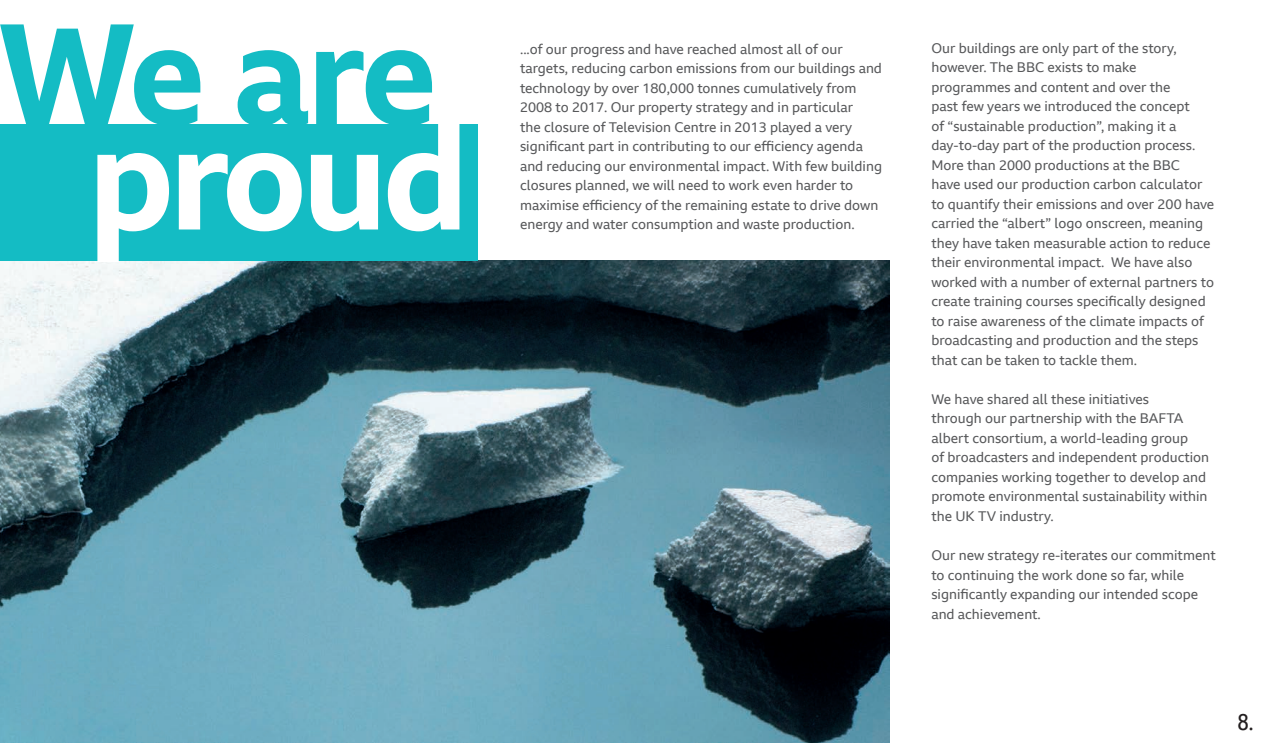
<style>
.page{position:relative;width:1262px;height:743px;background:#fff}
.page>*{position:absolute;margin:0;border:0;box-sizing:border-box;transform-origin:0 0}
.t1{font:700 144px "BBC Reith Sans";letter-spacing:-.04em;color:#fff}
.t2{font:700 139.5px "BBC Reith Sans";color:#14bcc4}
.t3{font:22.5px "BBC Reith Sans Cd";color:#231f20}
.t4{font:13.5px/19.5px "BBC Reith Sans";color:#57585a}
</style>
<div class="page">
<img style="left:0;top:260px;width:889px;height:482px">
<div style="left:0;top:124px;width:478px;height:136px;background:#14bcc4"></div>
<h2 class="t2" style="left:-2px;top:-15px;width:441px">We are</h2>
<h1 class="t1" style="left:88px;top:86px;width:383px">proud</h1>
<p class="t4" style="left:520px;top:39px;width:363px">...of our progress and have reached almost all of our targets, reducing carbon emissions from our buildings and technology by over 180,000 tonnes cumulatively from 2008 to 2017. Our property strategy and in particular<br>the closure of Television Centre in 2013 played a very significant part in contributing to our efficiency agenda and reducing our environmental impact. With few building closures planned, we will need to work even harder to maximise efficiency of the remaining estate to drive down energy and water consumption and waste production.</p>
<p class="t4" style="left:931px;top:38px;width:284px">Our buildings are only part of the story, however. The BBC exists to make programmes and content and over the<br>past few years we introduced the concept<br>of “sustainable production”, making it a day-to-day part of the production process.<br>More than 2000 productions at the BBC<br>have used our production carbon calculator to quantify their emissions and over 200 have carried the “albert” logo onscreen, meaning they have taken measurable action to reduce their environmental impact. We have also worked with a number of external partners to create training courses specifically designed to raise awareness of the climate impacts of broadcasting and production and the steps that can be taken to tackle them.</p>
<p class="t4" style="left:931px;top:389px;width:279px">We have shared all these initiatives<br>through our partnership with the BAFTA albert consortium, a world-leading group<br>of broadcasters and independent production companies working together to develop and promote environmental sustainability within the UK TV industry.</p>
<p class="t4" style="left:931px;top:545px;width:286px">Our new strategy re-iterates our commitment to continuing the work done so far, while significantly expanding our intended scope and achievement.</p>
<h3 class="t3" style="left:1238px;top:707px;width:17px">8.</h3>
</div>
